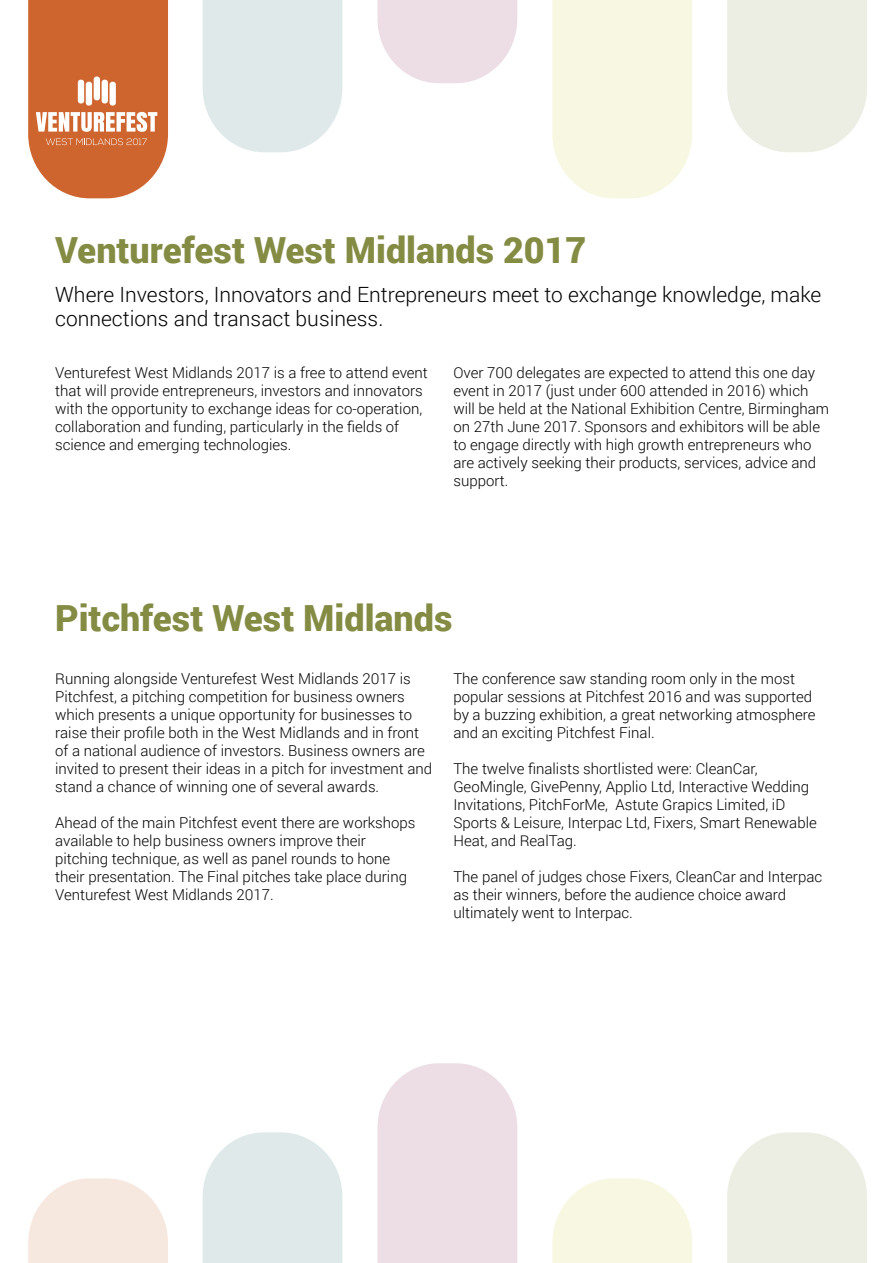
<style>
.page{position:relative;width:893px;height:1263px;background:#fff}
.page>*{position:absolute;margin:0;border:0;box-sizing:border-box;transform-origin:0 0}
.t1{font:900 36px "Roboto";color:#848b43}
.t2{font:300 21px/24px "Roboto";color:#000}
.t3{font:300 15px/18px "Roboto";color:#000}
</style>
<div class="page">
<svg style="left:203px;top:0;width:139px;height:152px;background:#e2eaeb"></svg>
<svg style="left:377px;top:0;width:140px;height:83px;background:#efe2e7"></svg>
<svg style="left:552px;top:0;width:140px;height:198px;background:#f8f7e3"></svg>
<svg style="left:727px;top:0;width:140px;height:152px;background:#edeee5"></svg>
<svg style="left:203px;top:1132px;width:139px;height:131px;background:#e2ebeb"></svg>
<svg style="left:377px;top:1063px;width:140px;height:200px;background:#eedfe6"></svg>
<svg style="left:552px;top:1178px;width:140px;height:85px;background:#f9f8e6"></svg>
<svg style="left:28px;top:1178px;width:140px;height:85px;background:#f8ebe3"></svg>
<svg style="left:727px;top:1132px;width:140px;height:131px;background:#edeee5"></svg>
<svg style="left:28px;top:0;width:140px;height:198px;background:#d57848"></svg>
<div style="left:102px;top:80px;width:6px;height:23px;background:#fff;border-radius:3px"></div>
<div style="left:94px;top:77px;width:6px;height:23px;background:#fff;border-radius:3px"></div>
<div style="left:86px;top:82px;width:6px;height:24px;background:#fff;border-radius:3px"></div>
<div style="left:110px;top:82px;width:6px;height:24px;background:#fff;border-radius:3px"></div>
<div style="left:78px;top:80px;width:6px;height:23px;background:#fff;border-radius:3px"></div>
<h1 class="t1" style="left:55px;top:225px;width:533px">Venturefest West Midlands 2017</h1>
<h2 class="t2" style="left:55px;top:282px;width:768px">Where Investors, Innovators and Entrepreneurs meet to exchange knowledge, make connections and transact business.</h2>
<p class="t3" style="left:55px;top:363px;width:374px">Venturefest West Midlands 2017 is a free to attend event that will provide entrepreneurs, investors and innovators with the opportunity to exchange ideas for co-operation, collaboration and funding, particularly in the fields of science and emerging technologies.</p>
<p class="t3" style="left:453px;top:363px;width:377px">Over 700 delegates are expected to attend this one day event in 2017 (just under 600 attended in 2016) which will be held at the National Exhibition Centre, Birmingham on 27th June 2017. Sponsors and exhibitors will be able to engage directly with high growth entrepreneurs who are actively seeking their products, services, advice and support.</p>
<h1 class="t1" style="left:55px;top:593px;width:399px">Pitchfest West Midlands</h1>
<p class="t3" style="left:55px;top:669px;width:378px">Running alongside Venturefest West Midlands 2017 is Pitchfest, a pitching competition for business owners which presents a unique opportunity for businesses to raise their profile both in the West Midlands and in front of a national audience of investors. Business owners are invited to present their ideas in a pitch for investment and stand a chance of winning one of several awards.</p>
<p class="t3" style="left:55px;top:813px;width:362px">Ahead of the main Pitchfest event there are workshops available to help business owners improve their pitching technique, as well as panel rounds to hone their presentation. The Final pitches take place during Venturefest West Midlands 2017.</p>
<p class="t3" style="left:453px;top:669px;width:364px">The conference saw standing room only in the most popular sessions at Pitchfest 2016 and was supported by a buzzing exhibition, a great networking atmosphere and an exciting Pitchfest Final.</p>
<p class="t3" style="left:453px;top:759px;width:365px">The twelve finalists shortlisted were: CleanCar, GeoMingle, GivePenny, Applio Ltd, Interactive Wedding Invitations, PitchForMe, Astute Grapics Limited, iD Sports &amp; Leisure, Interpac Ltd, Fixers, Smart Renewable Heat, and RealTag.</p>
<p class="t3" style="left:453px;top:867px;width:370px">The panel of judges chose Fixers, CleanCar and Interpac as their winners, before the audience choice award ultimately went to Interpac.</p>
</div>
